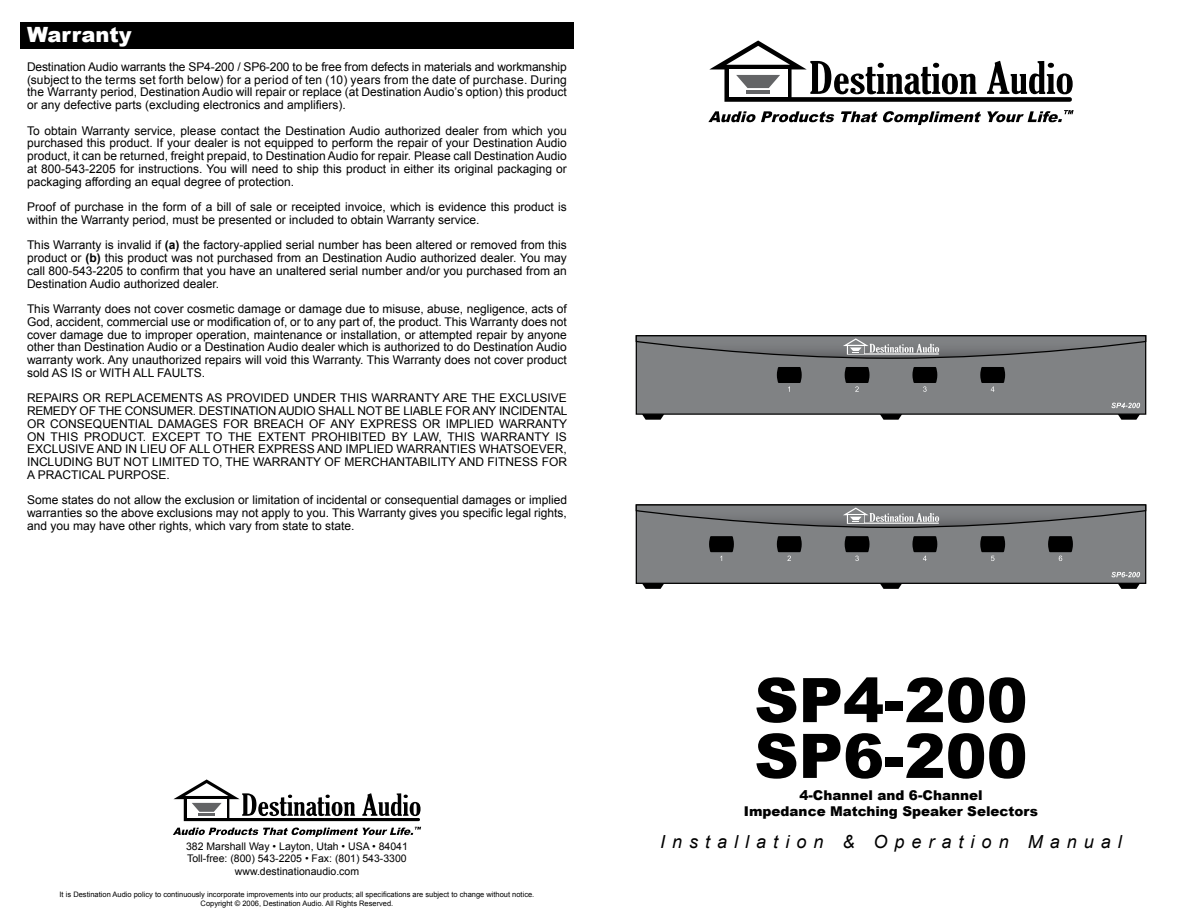
<style>
.page{position:relative;width:1188px;height:918px;background:#fff}
.page>*{position:absolute;margin:0;border:0;box-sizing:border-box;transform-origin:0 0}
.t1{font:900 61.5px/55.8px "Arial";color:#000}
.t2{font:900 21px "Arial";color:#fff}
.t3{font:italic 18px "Arial";letter-spacing:.39em;color:#000}
.t4{font:900 13.5px/16.2px "Arial";color:#000;text-align:center}
.t5{font:12px/12.8px "Arial";color:#000;text-align:justify}
.t6{font:10.5px/12.6px "Arial";color:#000;text-align:center}
.t7{font:7.5px/9px "Arial";color:#000;text-align:center}
.s1{font-weight:700}
</style>
<div class="page">
<div style="left:21px;top:22px;width:553px;height:27px;background:#000"></div>
<svg style="left:709px;top:40px;width:364px;height:62px"></svg>
<hr style="left:746px;top:90px;width:24px;height:4px;background:#636466">
<svg style="left:708px;top:110px;width:366px;height:15px"></svg>
<div style="left:636px;top:336px;width:510px;height:78px;background:#808284"></div>
<svg style="left:642px;top:414px;width:22px;height:6px"></svg>
<svg style="left:1118px;top:414px;width:22px;height:6px"></svg>
<svg style="left:880px;top:414px;width:22px;height:6px"></svg>
<svg style="left:980px;top:367px;width:25px;height:25px"></svg>
<svg style="left:912px;top:367px;width:25px;height:25px"></svg>
<svg style="left:845px;top:367px;width:25px;height:25px"></svg>
<svg style="left:777px;top:367px;width:25px;height:25px"></svg>
<svg style="left:636px;top:335px;width:510px;height:24px"></svg>
<svg style="left:1111px;top:403px;width:29px;height:5px"></svg>
<div style="left:636px;top:505px;width:510px;height:78px;background:#808284"></div>
<div style="left:636px;top:504px;width:510px;height:80px;border:1px solid #000"></div>
<svg style="left:642px;top:583px;width:22px;height:6px"></svg>
<svg style="left:1118px;top:583px;width:22px;height:6px"></svg>
<svg style="left:880px;top:583px;width:22px;height:6px"></svg>
<svg style="left:709px;top:536px;width:25px;height:25px"></svg>
<svg style="left:1048px;top:536px;width:25px;height:25px"></svg>
<svg style="left:980px;top:536px;width:25px;height:25px"></svg>
<svg style="left:912px;top:536px;width:25px;height:25px"></svg>
<svg style="left:845px;top:536px;width:25px;height:25px"></svg>
<svg style="left:777px;top:536px;width:25px;height:25px"></svg>
<svg style="left:636px;top:504px;width:510px;height:25px"></svg>
<svg style="left:1111px;top:572px;width:29px;height:5px"></svg>
<svg style="left:173px;top:779px;width:248px;height:42px"></svg>
<hr style="left:199px;top:813px;width:16px;height:3px;background:#636466">
<svg style="left:173px;top:827px;width:248px;height:10px"></svg>
<h2 class="t2" style="left:27px;top:19px;width:106px">Warranty</h2>
<p class="t5" style="left:27px;top:61px;width:542px">Destination Audio warrants the SP4-200 / SP6-200 to be free from defects in materials and workmanship (subject to the terms set forth below) for a period of ten (10) years from the date of purchase. During the Warranty period, Destination Audio will repair or replace (at Destination Audio’s option) this product or any defective parts (excluding electronics and amplifiers).</p>
<p class="t5" style="left:27px;top:124px;width:541px">To obtain Warranty service, please contact the Destination Audio authorized dealer from which you purchased this product. If your dealer is not equipped to perform the repair of your Destination Audio product, it can be returned, freight prepaid, to Destination Audio for repair. Please call Destination Audio at 800-543-2205 for instructions. You will need to ship this product in either its original packaging or packaging affording an equal degree of protection.</p>
<p class="t5" style="left:27px;top:201px;width:541px">Proof of purchase in the form of a bill of sale or receipted invoice, which is evidence this product is within the Warranty period, must be presented or included to obtain Warranty service.</p>
<p class="t5" style="left:27px;top:239px;width:541px">This Warranty is invalid if <span class="s1">(a)</span> the factory-applied serial number has been altered or removed from this product or <span class="s1">(b)</span> this product was not purchased from an Destination Audio authorized dealer. You may call 800-543-2205 to confirm that you have an unaltered serial number and/or you purchased from an Destination Audio authorized dealer.</p>
<p class="t5" style="left:27px;top:303px;width:541px">This Warranty does not cover cosmetic damage or damage due to misuse, abuse, negligence, acts of God, accident, commercial use or modification of, or to any part of, the product. This Warranty does not cover damage due to improper operation, maintenance or installation, or attempted repair by anyone other than Destination Audio or a Destination Audio dealer which is authorized to do Destination Audio warranty work. Any unauthorized repairs will void this Warranty. This Warranty does not cover product sold AS IS or WITH ALL FAULTS.</p>
<p class="t5" style="left:27px;top:392px;width:542px">REPAIRS OR REPLACEMENTS AS PROVIDED UNDER THIS WARRANTY ARE THE EXCLUSIVE REMEDY OF THE CONSUMER. DESTINATION AUDIO SHALL NOT BE LIABLE FOR ANY INCIDENTAL OR CONSEQUENTIAL DAMAGES FOR BREACH OF ANY EXPRESS OR IMPLIED WARRANTY ON THIS PRODUCT. EXCEPT TO THE EXTENT PROHIBITED BY LAW, THIS WARRANTY IS EXCLUSIVE AND IN LIEU OF ALL OTHER EXPRESS AND IMPLIED WARRANTIES WHATSOEVER, INCLUDING BUT NOT LIMITED TO, THE WARRANTY OF MERCHANTABILITY AND FITNESS FOR A PRACTICAL PURPOSE.</p>
<p class="t5" style="left:27px;top:494px;width:542px">Some states do not allow the exclusion or limitation of incidental or consequential damages or implied warranties so the above exclusions may not apply to you. This Warranty gives you specific legal rights, and you may have other rights, which vary from state to state.</p>
<h1 class="t1" style="left:754px;top:670px;width:275px">SP4-200<br>SP6-200</h1>
<p class="t4" style="left:744px;top:787px;width:296px">4-Channel and 6-Channel<br>Impedance Matching Speaker Selectors</p>
<p class="t6" style="left:186px;top:840px;width:223px">382 Marshall Way • Layton, Utah • USA • 84041</p>
<h3 class="t3" style="left:660px;top:830px;width:463px">Installation &amp; Operation Manual</h3>
<p class="t6" style="left:187px;top:853px;width:221px">Toll-free: (800) 543-2205 • Fax: (801) 543-3300 www.destinationaudio.com</p>
<p class="t7" style="left:60px;top:890px;width:476px">It is Destination Audio policy to continuously incorporate improvements into our products; all specifications are subject to change without notice.<br>Copyright © 2006, Destination Audio. All Rights Reserved.</p>
</div>
